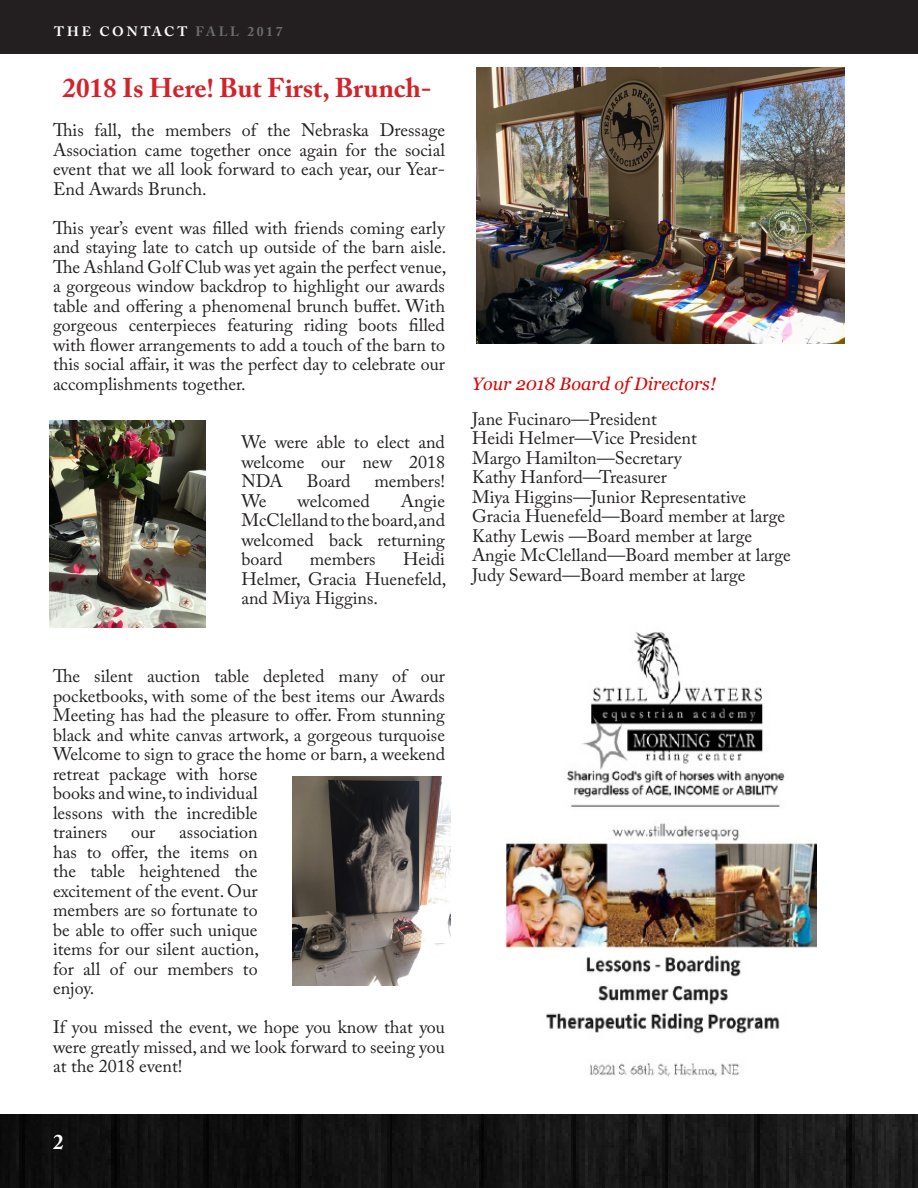
<style>
.page{position:relative;width:918px;height:1188px;background:#fff}
.page>*{position:absolute;margin:0;border:0;box-sizing:border-box;transform-origin:0 0}
.t1{font:700 27px "Adobe Caslon Pro";color:#d1232a}
.t2{font:700 21px "Adobe Caslon Pro";color:#fff}
.t3{font:18px/19.5px "Adobe Caslon Pro";color:#231f20;text-align:justify}
.t4{font:italic 18px "Georgia";color:#da0404}
.t5{font:700 13.5px "Adobe Caslon Pro";letter-spacing:.2em;color:#fff}
.s1{color:#6c6d70}
</style>
<div class="page">
<img style="left:0;top:1115px;width:918px;height:73px">
<div style="left:0;top:0;width:918px;height:54px;background:#231f20"></div>
<img style="left:477px;top:67px;width:368px;height:276px">
<img style="left:505px;top:632px;width:311px;height:445px">
<img style="left:293px;top:776px;width:157px;height:210px">
<img style="left:50px;top:420px;width:155px;height:207px">
<p class="t5" style="left:54px;top:23px;width:230px">THE CONTACT <span class="s1">FALL 2017</span></p>
<p class="t1" style="left:63px;top:72px;width:371px">2018 Is Here! But First, Brunch-</p>
<p class="t3" style="left:53px;top:120px;width:394px">This fall, the members of the Nebraska Dressage Association came together once again for the social event that we all look forward to each year, our Year-End Awards Brunch.</p>
<p class="t3" style="left:53px;top:218px;width:395px">This year’s event was filled with friends coming early and staying late to catch up outside of the barn aisle.<br>The Ashland Golf Club was yet again the perfect venue, a gorgeous window backdrop to highlight our awards table and offering a phenomenal brunch buffet. With gorgeous centerpieces featuring riding boots filled with flower arrangements to add a touch of the barn to this social affair, it was the perfect day to celebrate our accomplishments together.</p>
<p class="t3" style="left:241px;top:432px;width:205px">We were able to elect and welcome our new 2018<br>NDA</p>
<p class="t3" style="left:307px;top:471px;width:45px">Board</p>
<p class="t3" style="left:374px;top:471px;width:72px">members!</p>
<p class="t3" style="left:241px;top:491px;width:205px;text-indent:160px">Angie McClelland to the board, and welcomed back returning board</p>
<p class="t3" style="left:241px;top:491px;width:27px">We</p>
<p class="t3" style="left:298px;top:491px;width:74px">welcomed</p>
<p class="t3" style="left:241px;top:549px;width:206px;text-indent:162px">Heidi Helmer, Gracia Huenefeld, and Miya Higgins.</p>
<p class="t3" style="left:310px;top:549px;width:67px">members</p>
<p class="t3" style="left:53px;top:666px;width:394px;text-align:left">The silent auction table depleted many of our pocketbooks, with some of the best items our Awards Meeting has had the pleasure to offer. From stunning black and white canvas artwork, a gorgeous turquoise Welcome to sign to grace the home or barn, a weekend retreat package with horse<br>books and wine, to individual<br>lessons with the incredible<br>trainers</p>
<p class="t3" style="left:53px;top:822px;width:207px;text-indent:126px">association has to offer, the items on the table heightened the excitement of the event. Our members are so fortunate to be able to offer such unique items for our silent auction, for all of our members to enjoy.</p>
<p class="t3" style="left:53px;top:1017px;width:394px">If you missed the event, we hope you know that you were greatly missed, and we look forward to seeing you at the 2018 event!</p>
<p class="t3" style="left:131px;top:822px;width:26px">our</p>
<p class="t2" style="left:53px;top:1130px;width:12px">2</p>
<p class="t4" style="left:472px;top:373px;width:246px">Your 2018 Board of Directors!</p>
<p class="t3" style="left:472px;top:409px;width:186px">Jane Fucinaro—President</p>
<p class="t3" style="left:472px;top:428px;width:226px">Heidi Helmer—Vice President</p>
<p class="t3" style="left:472px;top:448px;width:211px">Margo Hamilton—Secretary</p>
<p class="t3" style="left:472px;top:467px;width:196px">Kathy Hanford—Treasurer</p>
<p class="t3" style="left:472px;top:487px;width:276px">Miya Higgins—Junior Representative</p>
<p class="t3" style="left:472px;top:506px;width:315px">Gracia Huenefeld—Board member at large</p>
<p class="t3" style="left:472px;top:526px;width:282px">Kathy Lewis —Board member at large</p>
<p class="t3" style="left:472px;top:545px;width:320px">Angie McClelland—Board member at large</p>
<p class="t3" style="left:472px;top:565px;width:275px">Judy Seward—Board member at large</p>
</div>
